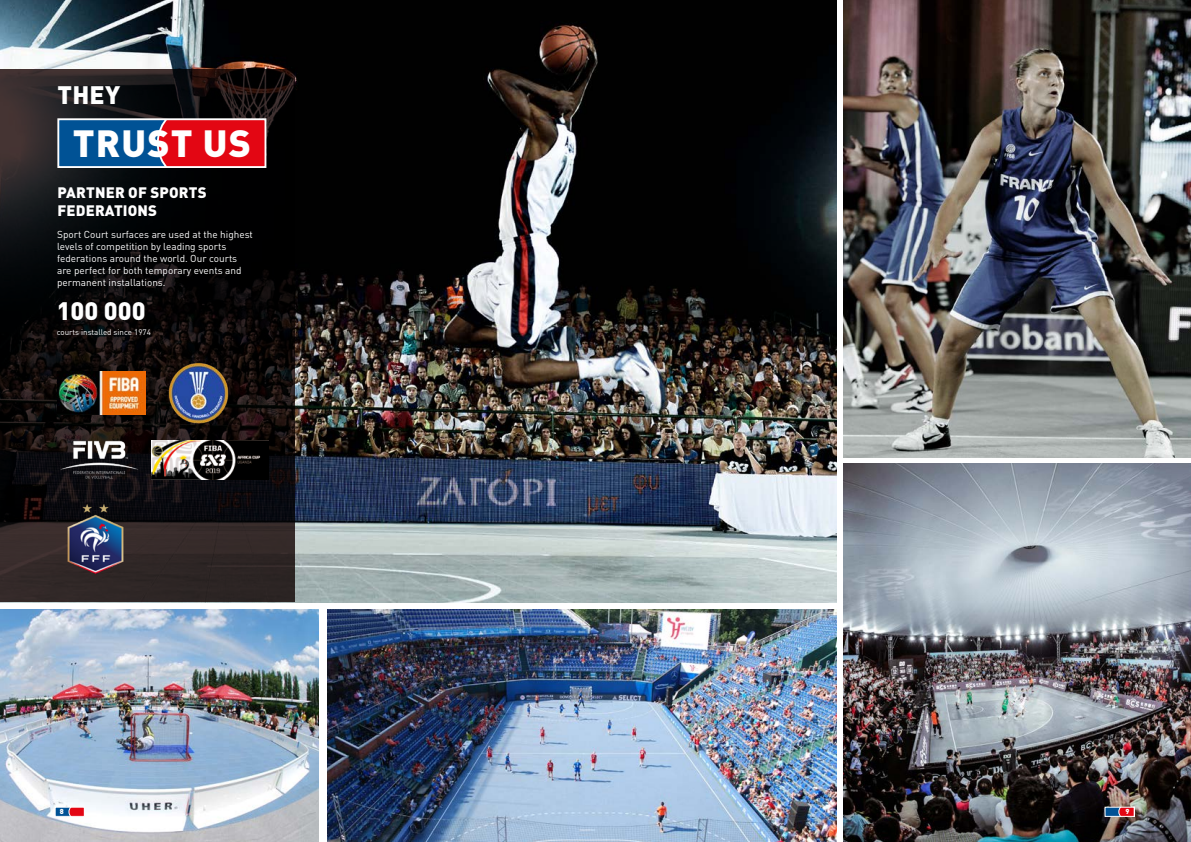
<style>
.page{position:relative;width:1191px;height:842px;background:#fff}
.page>*{position:absolute;margin:0;border:0;box-sizing:border-box;transform-origin:0 0}
.t1{font:900 37.5px "DIN Pro";letter-spacing:.03em;color:#fff}
.t2{font:900 25px "DIN Pro";color:#fff}
.t3{font:900 15px/18px "DIN Pro";letter-spacing:.01em;color:#fff}
.t4{font:10px/12px "DIN Pro";color:#fff}
.t5{font:8px "DIN Pro";color:#fff}
.t6{font:900 7.2px "DIN Pro";color:#fff}
</style>
<div class="page">
<img style="left:0;top:0;width:836px;height:602px">
<svg style="left:0;top:69px;width:294px;height:533px;background:#131011"></svg>
<img style="left:58px;top:372px;width:88px;height:42px">
<img style="left:58px;top:440px;width:82px;height:39px">
<img style="left:167px;top:362px;width:63px;height:62px">
<img style="left:843px;top:0;width:348px;height:458px">
<img style="left:843px;top:464px;width:348px;height:378px">
<div style="left:58px;top:119px;width:207px;height:48px;background:#005295"></div>
<div style="left:156px;top:121px;width:107px;height:44px;background:#e30613"></div>
<div style="left:57px;top:118px;width:209px;height:50px;border:2px solid #fff"></div>
<img style="left:51px;top:495px;width:89px;height:96px">
<img style="left:0;top:609px;width:318px;height:233px">
<img style="left:327px;top:609px;width:509px;height:233px">
<img style="left:151px;top:441px;width:117px;height:38px">
<svg style="left:55px;top:807px;width:29px;height:9px"></svg>
<svg style="left:69px;top:809px;width:13px;height:5px"></svg>
<svg style="left:1105px;top:807px;width:29px;height:9px"></svg>
<svg style="left:1118px;top:809px;width:14px;height:5px"></svg>
<h2 class="t2" style="left:57px;top:78px;width:64px">THEY</h2>
<h1 class="t1" style="left:73px;top:117px;width:179px">TRUST US</h1>
<h3 class="t3" style="left:57px;top:183px;width:151px">PARTNER OF SPORTS<br>FEDERATIONS</h3>
<p class="t4" style="left:57px;top:227px;width:197px">Sport Court surfaces are used at the highest levels of competition by leading sports federations around the world. Our courts are perfect for both temporary events and permanent installations.</p>
<h2 class="t2" style="left:57px;top:294px;width:90px">100 000</h2>
<p class="t5" style="left:57px;top:326px;width:96px">courts installed since 1974</p>
<p class="t6" style="left:60px;top:807px;width:5px">8</p>
<p class="t6" style="left:1125px;top:807px;width:5px">9</p>
</div>
